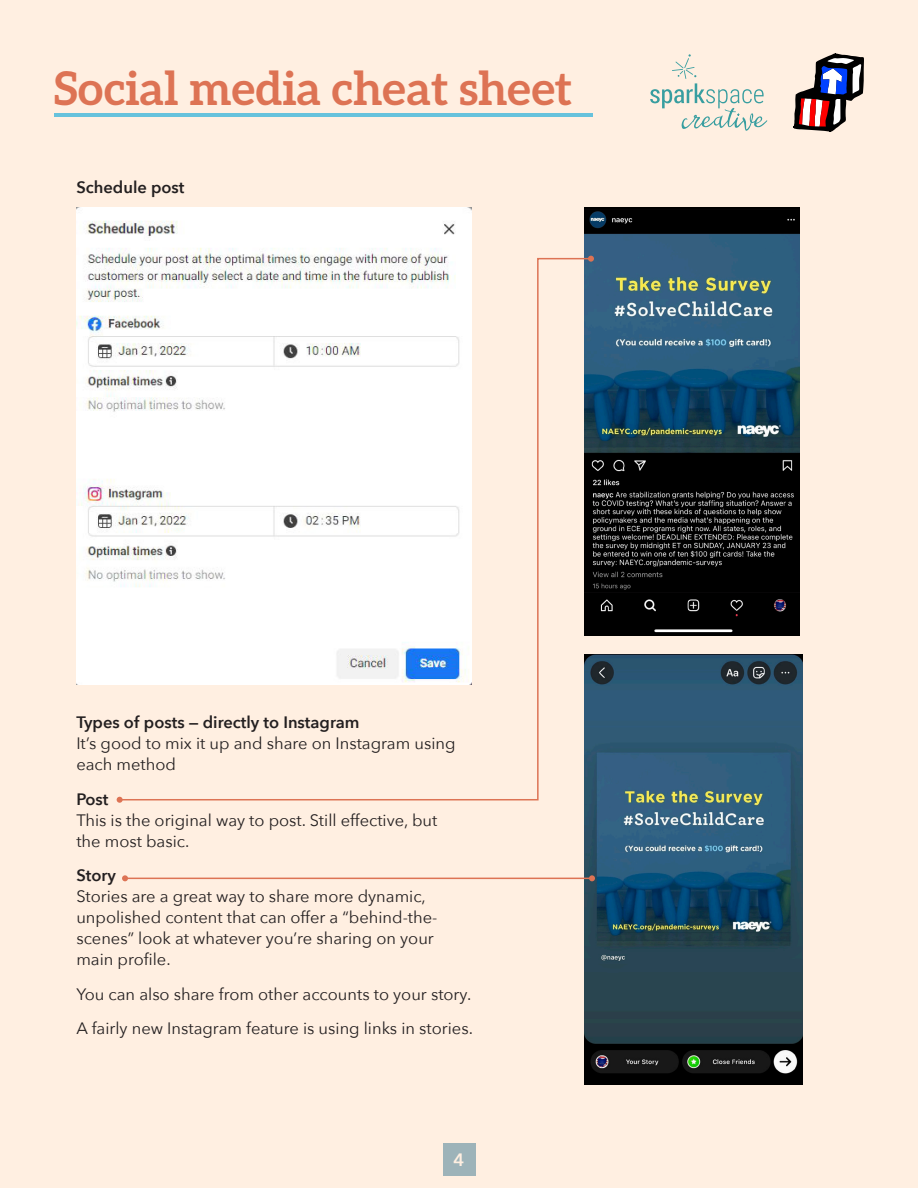
<style>
.page{position:relative;width:918px;height:1188px;background:#ffefe1}
.page>*{position:absolute;margin:0;border:0;box-sizing:border-box;transform-origin:0 0}
.t1{font:700 46.5px "Aleo";color:#dd7354}
.t2{font:600 17.85px "Avenir Next";color:#ffefe1}
.t3{font:16.5px/21px "Avenir Next";color:#231f20}
.t4{font:600 16.5px "Avenir Next";color:#231f20}
.s1{font-weight:600}
</style>
<div class="page">
<div style="left:443px;top:1144px;width:32px;height:32px;background:#9db3b9"></div>
<svg style="left:650px;top:54px;width:117px;height:77px"></svg>
<svg style="left:794px;top:53px;width:70px;height:79px"></svg>
<hr style="left:55px;top:113px;width:538px;height:4px;background:#67c2dc">
<img style="left:76px;top:208px;width:396px;height:476px">
<img style="left:584px;top:208px;width:216px;height:427px">
<img style="left:584px;top:654px;width:218px;height:430px">
<svg style="left:118px;top:257px;width:474px;height:544px"></svg>
<svg style="left:117px;top:797px;width:6px;height:6px"></svg>
<svg style="left:588px;top:256px;width:6px;height:6px"></svg>
<hr style="left:125px;top:878px;width:467px;height:1px;background:#dd7354">
<svg style="left:122px;top:875px;width:6px;height:6px"></svg>
<svg style="left:589px;top:875px;width:6px;height:6px"></svg>
<h1 class="t1" style="left:54px;top:61px;width:520px">Social media cheat sheet</h1>
<p class="t4" style="left:76px;top:173px;width:110px">Schedule post</p>
<p class="t3" style="left:76px;top:711px;width:381px"><span class="s1">Types of posts — directly to Instagram<br></span>It’s good to mix it up and share on Instagram using each method</p>
<p class="t3" style="left:76px;top:788px;width:363px"><span class="s1">Post<br></span>This is the original way to post. Still effective, but the most basic.</p>
<p class="t3" style="left:76px;top:864px;width:363px"><span class="s1">Story<br></span>Stories are a great way to share more dynamic, unpolished content that can offer a “behind-the&shy;scenes” look at whatever you’re sharing on your main profile.</p>
<p class="t3" style="left:76px;top:983px;width:396px">You can also share from other accounts to your story.</p>
<p class="t3" style="left:76px;top:1017px;width:398px">A fairly new Instagram feature is using links in stories.</p>
<p class="t2" style="left:454px;top:1144px;width:12px">4</p>
</div>
